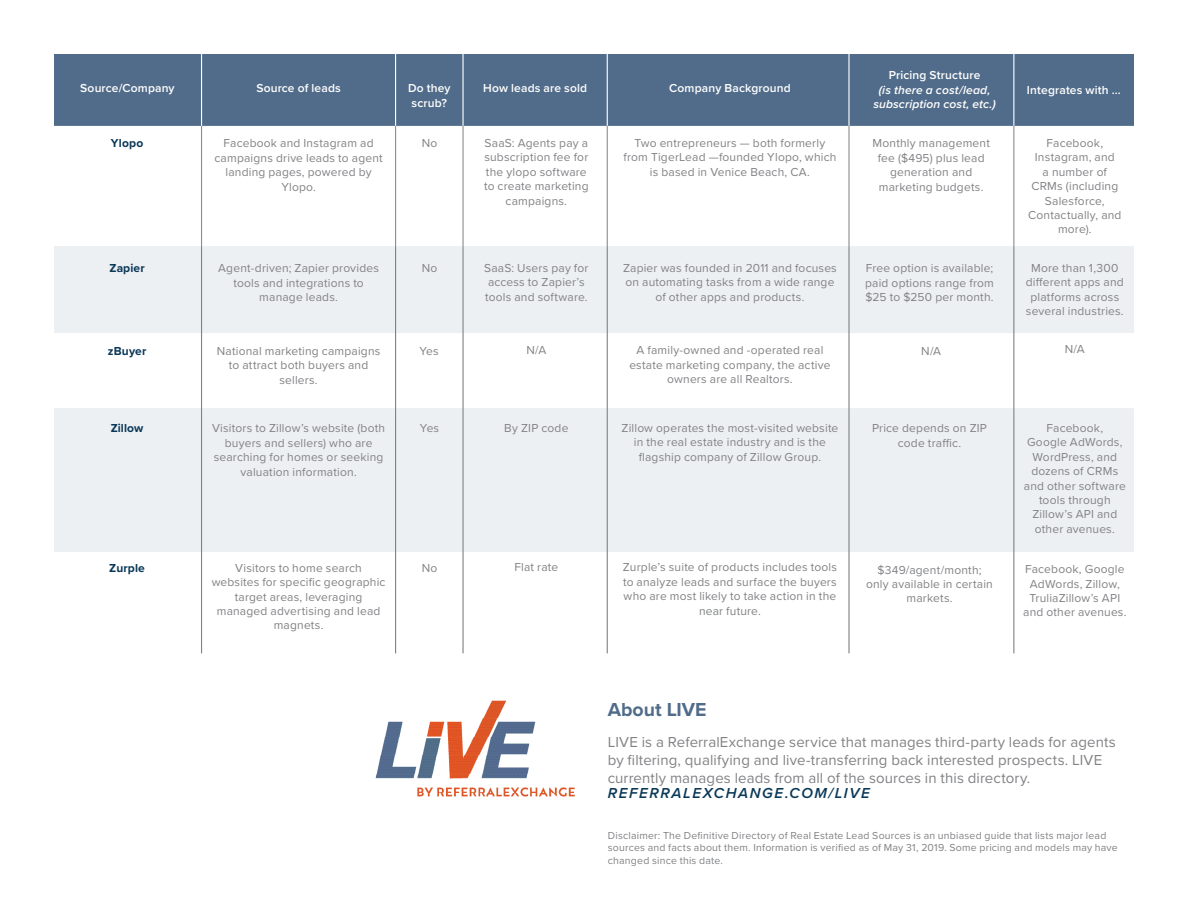
<style>
.page{position:relative;width:1188px;height:918px;background:#fff}
.page>*{position:absolute;margin:0;border:0;box-sizing:border-box;transform-origin:0 0}
.t1{font:700 19.5px "Proxima Nova";color:#516c8a}
.t2{font:15px/18px "Proxima Nova";letter-spacing:.005em;color:#818285}
.t3{font:italic 600 15px "Proxima Nova";letter-spacing:.105em;color:#0a3858}
.t4{font:12px/14.4px "Proxima Nova";letter-spacing:.015em;color:#818285;text-align:center}
.t5{font:600 12px/14.4px "Proxima Nova";letter-spacing:.015em;color:#fff}
.t6{font:italic 600 12px/14.4px "Proxima Nova";letter-spacing:.015em;color:#fff;text-align:center}
.t7{font:700 12px "Proxima Nova";letter-spacing:.01em;color:#0a3858}
.t8{font:10.5px/12.6px "Proxima Nova";letter-spacing:.02em;color:#818285}
.s1{font-style:normal}
</style>
<div class="page">
<div style="left:54px;top:408px;width:1080px;height:144px;background:#edf0f3"></div>
<div style="left:54px;top:247px;width:1080px;height:86px;background:#edf0f3"></div>
<img style="left:376px;top:700px;width:199px;height:97px">
<hr style="left:201px;top:126px;width:1px;height:527px;background:#818285">
<hr style="left:395px;top:126px;width:1px;height:527px;background:#818285">
<hr style="left:462px;top:126px;width:2px;height:527px;background:#818285">
<hr style="left:607px;top:126px;width:1px;height:527px;background:#818285">
<hr style="left:848px;top:126px;width:2px;height:527px;background:#818285">
<hr style="left:1013px;top:126px;width:1px;height:527px;background:#818285">
<div style="left:54px;top:54px;width:1080px;height:72px;background:#516c8a"></div>
<hr style="left:201px;top:54px;width:1px;height:72px;background:#fff">
<hr style="left:395px;top:54px;width:1px;height:72px;background:#fff">
<hr style="left:462px;top:54px;width:2px;height:72px;background:#fff">
<hr style="left:607px;top:54px;width:1px;height:72px;background:#fff">
<hr style="left:848px;top:54px;width:2px;height:72px;background:#fff">
<hr style="left:1013px;top:54px;width:1px;height:72px;background:#fff">
<div style="left:54px;top:126px;width:1080px;height:121px;background:#fff"></div>
<p class="t5" style="left:80px;top:81px;width:96px">Source/Company</p>
<p class="t5" style="left:256px;top:81px;width:86px">Source of leads</p>
<p class="t5" style="left:408px;top:81px;width:44px">Do they scrub?</p>
<p class="t5" style="left:483px;top:81px;width:106px">How leads are sold</p>
<p class="t5" style="left:669px;top:81px;width:123px">Company Background</p>
<p class="t6" style="left:873px;top:68px;width:124px"><span class="s1">Pricing Structure<br></span>(is there a cost/lead, subscription cost, etc.)</p>
<p class="t5" style="left:1027px;top:82px;width:95px">Integrates with ...</p>
<p class="t7" style="left:111px;top:134px;width:34px">Ylopo</p>
<p class="t4" style="left:214px;top:136px;width:170px">Facebook and Instagram ad campaigns drive leads to agent landing pages, powered by<br>Ylopo.</p>
<p class="t4" style="left:422px;top:136px;width:17px">No</p>
<p class="t4" style="left:484px;top:135px;width:106px">SaaS: Agents pay a subscription fee for the ylopo software to create marketing campaigns.</p>
<p class="t4" style="left:623px;top:135px;width:214px">Two entrepreneurs — both formerly from TigerLead —founded Ylopo, which is based in Venice Beach, CA.</p>
<p class="t4" style="left:873px;top:136px;width:119px">Monthly management fee ($495) plus lead generation and marketing budgets.</p>
<p class="t4" style="left:1028px;top:135px;width:95px">Facebook,<br>Instagram, and<br>a number of<br>CRMs (including<br>Salesforce,<br>Contactually, and more).</p>
<p class="t7" style="left:109px;top:259px;width:37px">Zapier</p>
<p class="t7" style="left:108px;top:342px;width:40px">zBuyer</p>
<p class="t4" style="left:218px;top:261px;width:162px">Agent-driven; Zapier provides tools and integrations to manage leads.</p>
<p class="t4" style="left:217px;top:343px;width:165px">National marketing campaigns to attract both buyers and sellers.</p>
<p class="t4" style="left:422px;top:261px;width:17px">No</p>
<p class="t4" style="left:419px;top:343px;width:21px">Yes</p>
<p class="t4" style="left:484px;top:260px;width:106px;text-align:left">SaaS: Users pay for access to Zapier’s tools and software.</p>
<p class="t4" style="left:526px;top:343px;width:22px">N/A</p>
<p class="t4" style="left:623px;top:260px;width:215px">Zapier was founded in 2011 and focuses on automating tasks from a wide range of other apps and products.</p>
<p class="t4" style="left:629px;top:343px;width:203px">A family-owned and -operated real estate marketing company, the active owners are all Realtors.</p>
<p class="t4" style="left:865px;top:261px;width:130px;text-align:justify">Free option is available; paid options range from $25 to $250 per month.</p>
<p class="t4" style="left:921px;top:343px;width:22px">N/A</p>
<p class="t4" style="left:1026px;top:260px;width:99px">More than 1,300 different apps and platforms across several industries.</p>
<p class="t4" style="left:1065px;top:341px;width:22px">N/A</p>
<p class="t7" style="left:111px;top:419px;width:34px">Zillow</p>
<p class="t7" style="left:109px;top:559px;width:37px">Zurple</p>
<p class="t4" style="left:212px;top:421px;width:175px">Visitors to Zillow’s website (both buyers and sellers) who are searching for homes or seeking valuation information.</p>
<p class="t4" style="left:420px;top:421px;width:21px">Yes</p>
<p class="t4" style="left:212px;top:560px;width:175px">Visitors to home search websites for specific geographic target areas, leveraging managed advertising and lead magnets.</p>
<p class="t4" style="left:422px;top:560px;width:17px">No</p>
<p class="t4" style="left:504px;top:420px;width:66px">By ZIP code</p>
<p class="t4" style="left:514px;top:560px;width:45px">Flat rate</p>
<p class="t4" style="left:622px;top:420px;width:218px">Zillow operates the most-visited website in the real estate industry and is the flagship company of Zillow Group.</p>
<p class="t4" style="left:872px;top:421px;width:116px">Price depends on ZIP code traffic.</p>
<p class="t4" style="left:623px;top:560px;width:216px">Zurple’s suite of products includes tools to analyze leads and surface the buyers who are most likely to take action in the near future.</p>
<p class="t4" style="left:866px;top:562px;width:128px">$349/agent/month; only available in certain markets.</p>
<p class="t4" style="left:1024px;top:420px;width:103px">Facebook,<br>Google AdWords,<br>WordPress, and dozens of CRMs and other software tools through<br>Zillow’s API and other avenues.</p>
<p class="t4" style="left:1023px;top:562px;width:105px">Facebook, Google<br>AdWords, Zillow,<br>TruliaZillow’s API and other avenues.</p>
<p class="t1" style="left:608px;top:695px;width:100px">About LIVE</p>
<p class="t2" style="left:608px;top:733px;width:510px">LIVE is a ReferralExchange service that manages third-party leads for agents by filtering, qualifying and live-transferring back interested prospects. LIVE currently manages leads from all of the sources in this directory.</p>
<p class="t3" style="left:608px;top:782px;width:263px">REFERRALEXCHANGE.COM/LIVE</p>
<p class="t8" style="left:608px;top:828px;width:511px">Disclaimer: The Definitive Directory of Real Estate Lead Sources is an unbiased guide that lists major lead sources and facts about them. Information is verified as of May 31, 2019. Some pricing and models may have changed since this date.</p>
</div>
